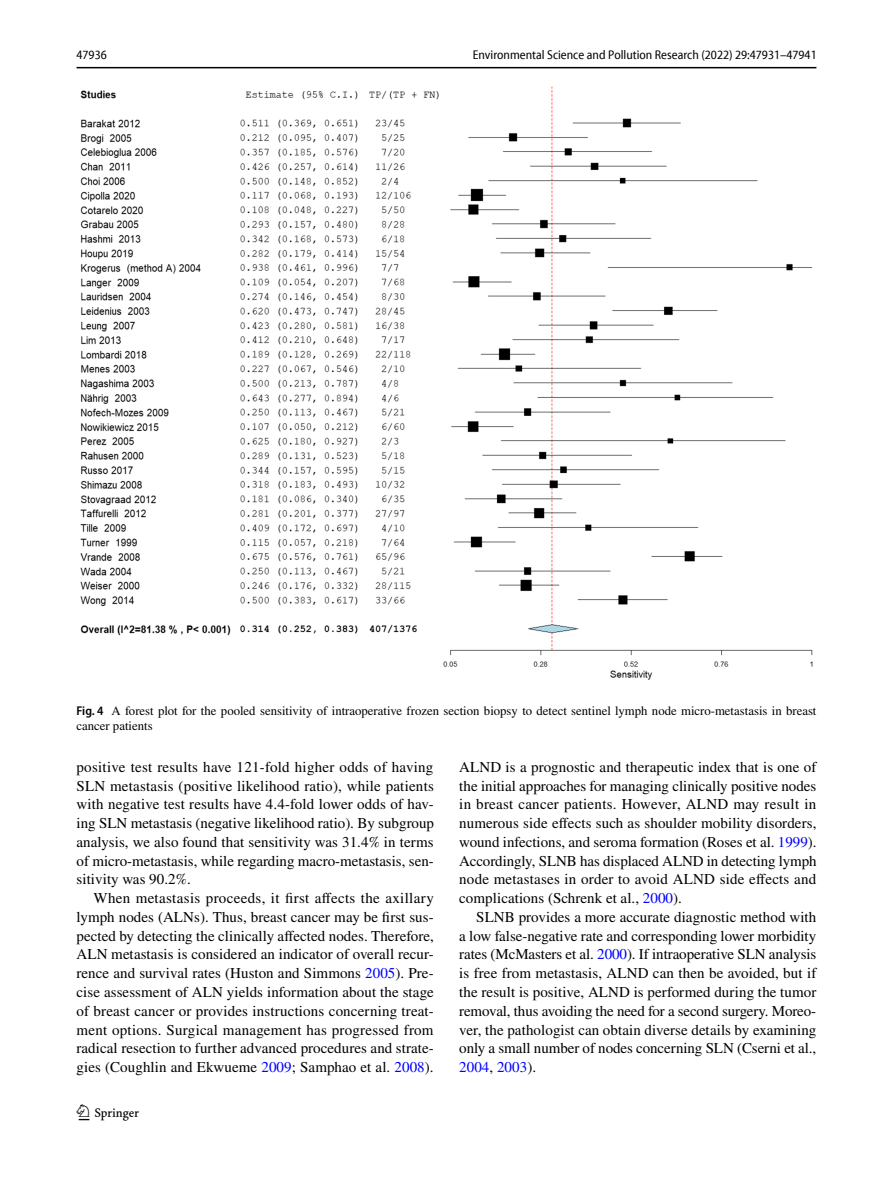
<style>
.page{position:relative;width:893px;height:1187px;background:#fff}
.page>*{position:absolute;margin:0;border:0;box-sizing:border-box;transform-origin:0 0}
.t1{font:22.5px "Springnew Regular 2";color:#000}
.t2{font:15px/18.8px "STIX";letter-spacing:.005em;color:#000;text-align:justify}
.t3{font:12.75px/15px "STIX";color:#000}
.t4{font:semi-condensed 12.75px "Myriad Pro Unic";color:#000}
.s1{font-family:"Myriad Pro";font-weight:600;font-stretch:semi-condensed}
.s2{color:#00f}
</style>
<div class="page">
<hr style="left:77px;top:67px;width:739px;height:1px;background:#000">
<img style="left:81px;top:87px;width:731px;height:592px">
<p class="t4" style="left:77px;top:50px;width:32px">47936</p>
<p class="t4" style="left:473px;top:50px;width:346px">Environmental Science and Pollution Research (2022) 29:47931–47941</p>
<p class="t3" style="left:77px;top:704px;width:741px"><span class="s1">Fig. 4</span> A forest plot for the pooled sensitivity of intraoperative frozen section biopsy to detect sentinel lymph node micro-metastasis in breast cancer patients</p>
<p class="t2" style="left:77px;top:758px;width:359px">positive test results have 121-fold higher odds of having SLN metastasis (positive likelihood ratio), while patients with negative test results have 4.4-fold lower odds of hav&shy;ing SLN metastasis (negative likelihood ratio). By subgroup analysis, we also found that sensitivity was 31.4% in terms of micro-metastasis, while regarding macro-metastasis, sen&shy;sitivity was 90.2%.</p>
<p class="t2" style="left:77px;top:889px;width:359px;text-indent:17px">When metastasis proceeds, it first affects the axillary lymph nodes (ALNs). Thus, breast cancer may be first sus&shy;pected by detecting the clinically affected nodes. Therefore, ALN metastasis is considered an indicator of overall recur&shy;rence and survival rates (Huston and Simmons <span class="s2">2005</span>). Pre&shy;cise assessment of ALN yields information about the stage of breast cancer or provides instructions concerning treat&shy;ment options. Surgical management has progressed from radical resection to further advanced procedures and strate&shy;gies (Coughlin and Ekwueme <span class="s2">2009</span>; Samphao et al. <span class="s2">2008</span>).</p>
<h1 class="t1" style="left:79px;top:1104px;width:62px">1 3</h1>
<p class="t2" style="left:459px;top:758px;width:359px">ALND is a prognostic and therapeutic index that is one of the initial approaches for managing clinically positive nodes in breast cancer patients. However, ALND may result in numerous side effects such as shoulder mobility disorders, wound infections, and seroma formation (Roses et al. <span class="s2">1999</span>).<br>Accordingly, SLNB has displaced ALND in detecting lymph node metastases in order to avoid ALND side effects and complications (Schrenk et al., <span class="s2">2000</span>).</p>
<p class="t2" style="left:459px;top:908px;width:359px;text-indent:17px">SLNB provides a more accurate diagnostic method with a low false-negative rate and corresponding lower morbidity rates (McMasters et al. <span class="s2">2000</span>). If intraoperative SLN analysis is free from metastasis, ALND can then be avoided, but if the result is positive, ALND is performed during the tumor removal, thus avoiding the need for a second surgery. Moreo&shy;ver, the pathologist can obtain diverse details by examining only a small number of nodes concerning SLN (Cserni et al., <span class="s2">2004</span>, <span class="s2">2003</span>).</p>
</div>
